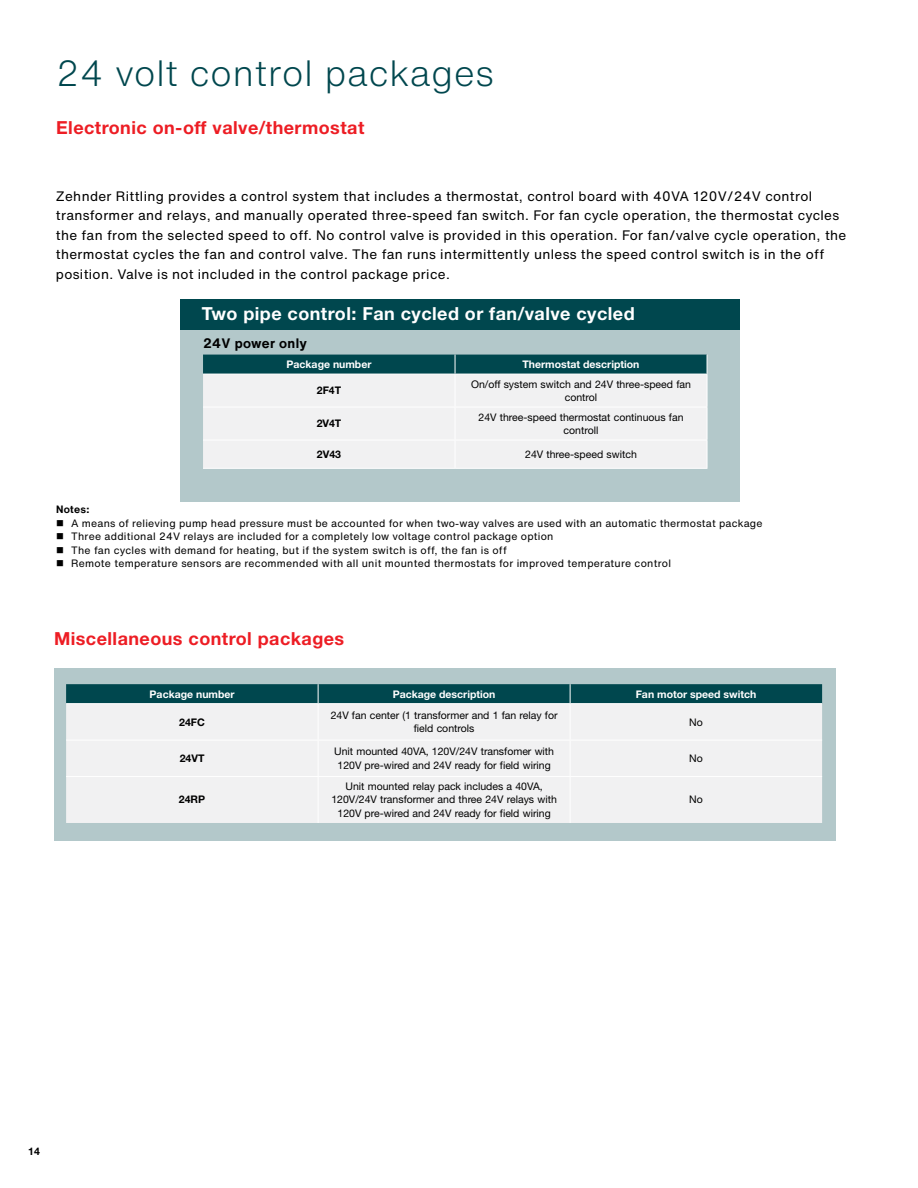
<style>
.page{position:relative;width:918px;height:1188px;background:#fff}
.page>*{position:absolute;margin:0;border:0;box-sizing:border-box;transform-origin:0 0}
.t1{font:300 36px "Helvetica Now Text";letter-spacing:.025em;color:#00474e}
.t2{font:700 18px "Helvetica Neue LT Pro";letter-spacing:.025em;color:#ed1d24}
.t3{font:700 18px "Helvetica Neue LT Pro";letter-spacing:.025em;color:#fff}
.t4{font:13.5px/19.5px "Helvetica Now Text";letter-spacing:.025em;color:#000}
.t5{font:700 13.5px "Helvetica Now Text";letter-spacing:.025em;color:#000}
.t6{font:10.5px/13.5px "Helvetica Neue LT Pro";color:#000;text-align:center}
.t7{font:10.5px/13.5px "Helvetica Now Text";letter-spacing:.025em;color:#000}
.t8{font:700 10.5px "Helvetica Neue LT Pro";color:#fff}
.t9{font:700 10.5px "Helvetica Neue LT Pro";color:#000}
.t10{font:700 10.5px "Helvetica Now Text";letter-spacing:.025em;color:#000}
</style>
<div class="page">
<div style="left:54px;top:669px;width:782px;height:172px;background:#b3c8ca"></div>
<div style="left:66px;top:704px;width:756px;height:119px;background:#f1f1f2"></div>
<div style="left:66px;top:684px;width:756px;height:19px;background:#00474e"></div>
<hr style="left:66px;top:703px;width:252px;height:1px;background:#fff">
<hr style="left:66px;top:740px;width:252px;height:1px;background:#fff">
<hr style="left:318px;top:704px;width:1px;height:36px;background:#fff">
<hr style="left:318px;top:741px;width:1px;height:35px;background:#fff">
<hr style="left:318px;top:703px;width:252px;height:1px;background:#fff">
<hr style="left:318px;top:740px;width:252px;height:1px;background:#fff">
<hr style="left:570px;top:704px;width:1px;height:36px;background:#fff">
<hr style="left:570px;top:741px;width:1px;height:35px;background:#fff">
<hr style="left:570px;top:703px;width:252px;height:1px;background:#fff">
<hr style="left:570px;top:740px;width:252px;height:1px;background:#fff">
<hr style="left:66px;top:776px;width:252px;height:1px;background:#fff">
<hr style="left:318px;top:777px;width:1px;height:46px;background:#fff">
<hr style="left:318px;top:776px;width:252px;height:1px;background:#fff">
<hr style="left:570px;top:777px;width:1px;height:46px;background:#fff">
<hr style="left:570px;top:776px;width:252px;height:1px;background:#fff">
<div style="left:180px;top:299px;width:560px;height:203px;background:#b3c8ca"></div>
<div style="left:203px;top:375px;width:504px;height:93px;background:#f1f1f2"></div>
<div style="left:203px;top:355px;width:505px;height:19px;background:#00474e"></div>
<hr style="left:203px;top:374px;width:252px;height:1px;background:#fff">
<hr style="left:455px;top:375px;width:1px;height:32px;background:#fff">
<hr style="left:455px;top:408px;width:1px;height:32px;background:#fff">
<svg style="left:455px;top:441px;width:1px;height:27px"></svg>
<hr style="left:455px;top:374px;width:252px;height:1px;background:#fff">
<hr style="left:707px;top:375px;width:1px;height:32px;background:#fff">
<hr style="left:707px;top:408px;width:1px;height:32px;background:#fff">
<svg style="left:707px;top:441px;width:1px;height:27px"></svg>
<hr style="left:203px;top:407px;width:252px;height:1px;background:#fff">
<hr style="left:203px;top:440px;width:252px;height:1px;background:#fff">
<hr style="left:203px;top:468px;width:252px;height:1px;background:#fff">
<hr style="left:455px;top:407px;width:252px;height:1px;background:#fff">
<hr style="left:455px;top:440px;width:252px;height:1px;background:#fff">
<hr style="left:455px;top:468px;width:252px;height:1px;background:#fff">
<div style="left:180px;top:299px;width:560px;height:30px;background:#00474e"></div>
<h1 class="t1" style="left:56px;top:46px;width:439px">24 volt control packages</h1>
<h2 class="t2" style="left:56px;top:116px;width:310px">Electronic on-off valve/thermostat</h2>
<p class="t4" style="left:56px;top:186px;width:792px">Zehnder Rittling provides a control system that includes a thermostat, control board with 40VA 120V/24V control transformer and relays, and manually operated three-speed fan switch. For fan cycle operation, the thermostat cycles the fan from the selected speed to off. No control valve is provided in this operation. For fan/valve cycle operation, the thermostat cycles the fan and control valve. The fan runs intermittently unless the speed control switch is in the off position. Valve is not included in the control package price.</p>
<h2 class="t3" style="left:202px;top:303px;width:434px">Two pipe control: Fan cycled or fan/valve cycled</h2>
<p class="t5" style="left:203px;top:333px;width:106px">24V power only</p>
<p class="t8" style="left:287px;top:358px;width:86px">Package number</p>
<p class="t8" style="left:523px;top:358px;width:119px">Thermostat description</p>
<p class="t9" style="left:317px;top:384px;width:26px">2F4T</p>
<p class="t6" style="left:471px;top:377px;width:221px">On/off system switch and 24V three-speed fan control</p>
<p class="t9" style="left:317px;top:417px;width:26px">2V4T</p>
<p class="t6" style="left:479px;top:410px;width:207px">24V three-speed thermostat continuous fan controll</p>
<p class="t9" style="left:317px;top:448px;width:26px">2V43</p>
<p class="t6" style="left:525px;top:447px;width:113px">24V three-speed switch</p>
<p class="t10" style="left:56px;top:502px;width:35px">Notes:</p>
<p class="t7" style="left:71px;top:516px;width:693px">A means of relieving pump head pressure must be accounted for when two-way valves are used with an automatic thermostat package Three additional 24V relays are included for a completely low voltage control package option<br>The fan cycles with demand for heating, but if the system switch is off, the fan is off<br>Remote temperature sensors are recommended with all unit mounted thermostats for improved temperature control</p>
<h2 class="t2" style="left:54px;top:627px;width:292px">Miscellaneous control packages</h2>
<p class="t8" style="left:150px;top:687px;width:86px">Package number</p>
<p class="t8" style="left:393px;top:687px;width:104px">Package description</p>
<p class="t8" style="left:636px;top:687px;width:122px">Fan motor speed switch</p>
<p class="t9" style="left:179px;top:715px;width:27px">24FC</p>
<p class="t6" style="left:331px;top:708px;width:228px">24V fan center (1 transformer and 1 fan relay for field controls</p>
<p class="t6" style="left:689px;top:715px;width:15px">No</p>
<p class="t9" style="left:180px;top:752px;width:26px">24VT</p>
<p class="t6" style="left:334px;top:745px;width:221px">Unit mounted 40VA, 120V/24V transfomer with<br>120V pre-wired and 24V ready for field wiring</p>
<p class="t6" style="left:689px;top:751px;width:15px">No</p>
<p class="t9" style="left:179px;top:793px;width:28px">24RP</p>
<p class="t6" style="left:331px;top:779px;width:227px">Unit mounted relay pack includes a 40VA,<br>120V/24V transformer and three 24V relays with<br>120V pre-wired and 24V ready for field wiring</p>
<p class="t6" style="left:689px;top:793px;width:15px">No</p>
<p class="t9" style="left:28px;top:1145px;width:13px">14</p>
</div>
